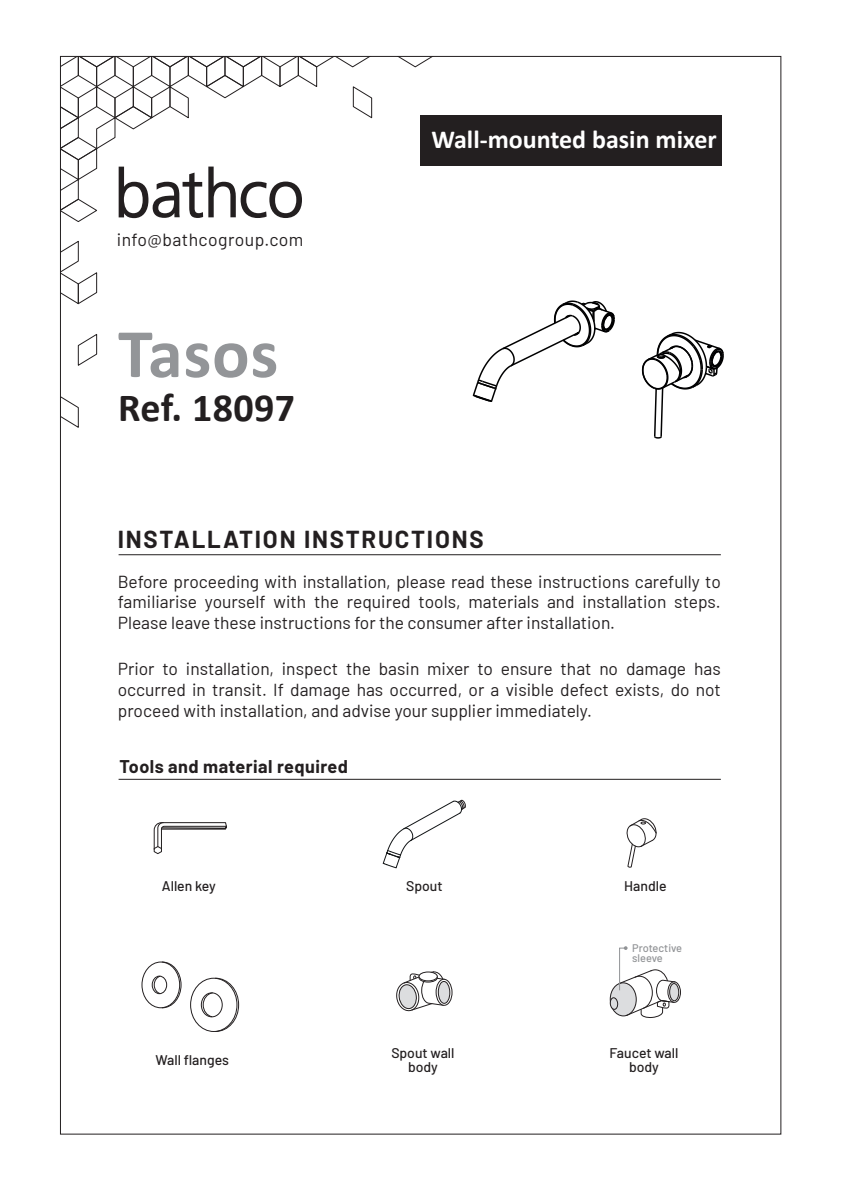
<style>
.page{position:relative;width:842px;height:1191px;background:#fff}
.page>*{position:absolute;margin:0;border:0;box-sizing:border-box;transform-origin:0 0}
.t1{font:700 70px "Calibri";letter-spacing:.01em;color:#939598}
.t2{font:700 40px "Calibri";letter-spacing:.01em;color:#231f20}
.t3{font:700 26px "Calibri";color:#fff}
.t4{font:700 24px "Barlow";letter-spacing:.075em;color:#231f20}
.t5{font:700 18px "Barlow";letter-spacing:.025em;color:#231f20}
.t6{font:17.6px "Barlow";letter-spacing:.025em;color:#231f20}
.t7{font:17.4px/20.8px "Barlow";color:#231f20;text-align:justify}
.t8{font:500 14px/14px "Barlow";color:#231f20;text-align:center}
.t9{font:500 11px/10px "Barlow";color:#919396}
</style>
<div class="page">
<svg style="left:77px;top:334px;width:21px;height:32px"></svg>
<svg style="left:62px;top:397px;width:17px;height:31px"></svg>
<svg style="left:62px;top:58px;width:373px;height:247px"></svg>
<div style="left:421px;top:115px;width:301px;height:50px;background:#231f20"></div>
<hr style="left:119px;top:779px;width:602px;height:1px;background:#231f20">
<hr style="left:119px;top:554px;width:602px;height:1px;background:#231f20">
<svg style="left:472px;top:300px;width:143px;height:102px"></svg>
<svg style="left:641px;top:331px;width:83px;height:108px"></svg>
<svg style="left:153px;top:822px;width:74px;height:32px"></svg>
<div style="left:152px;top:975px;width:15px;height:19px;border:1px solid #231f20;border-radius:50%"></div>
<div style="left:201px;top:992px;width:22px;height:25px;border:1px solid #231f20;border-radius:50%"></div>
<svg style="left:202px;top:977px;width:38px;height:55px"></svg>
<svg style="left:153px;top:961px;width:29px;height:47px"></svg>
<div style="left:141px;top:961px;width:39px;height:47px;border:1px solid #231f20;border-radius:50%"></div>
<div style="left:190px;top:977px;width:47px;height:55px;border:1px solid #231f20;border-radius:50%"></div>
<svg style="left:396px;top:971px;width:51px;height:41px"></svg>
<svg style="left:436px;top:979px;width:16px;height:26px"></svg>
<div style="left:435px;top:978px;width:18px;height:28px;border:1px solid #231f20;border-radius:50%"></div>
<div style="left:438px;top:981px;width:12px;height:22px;background:#dcdddf;border-radius:50%"></div>
<div style="left:438px;top:981px;width:12px;height:23px;border:1px solid #231f20;border-radius:50%"></div>
<div style="left:419px;top:973px;width:18px;height:9px;background:#524f50;border-radius:50%"></div>
<div style="left:418px;top:972px;width:20px;height:10px;border:1px solid #231f20;border-radius:50%"></div>
<div style="left:419px;top:972px;width:18px;height:9px;background:#fff;border-radius:50%"></div>
<div style="left:418px;top:971px;width:20px;height:10px;border:1px solid #231f20;border-radius:50%"></div>
<svg style="left:382px;top:799px;width:84px;height:70px"></svg>
<svg style="left:626px;top:818px;width:31px;height:50px"></svg>
<div style="left:667px;top:981px;width:14px;height:22px;border:1px solid #231f20;border-radius:50%"></div>
<svg style="left:669px;top:983px;width:10px;height:17px"></svg>
<div style="left:669px;top:983px;width:10px;height:18px;border:1px solid #231f20;border-radius:50%"></div>
<svg style="left:609px;top:946px;width:67px;height:72px"></svg>
<p class="t6" style="left:117px;top:227px;width:188px">info@bathcogroup.com</p>
<h1 class="t1" style="left:118px;top:304px;width:162px">Tasos</h1>
<h2 class="t2" style="left:118px;top:379px;width:179px">Ref. 18097</h2>
<h3 class="t3" style="left:431px;top:121px;width:287px">Wall-mounted basin mixer</h3>
<h3 class="t4" style="left:118px;top:521px;width:368px">INSTALLATION INSTRUCTIONS</h3>
<p class="t7" style="left:118px;top:569px;width:605px">Before proceeding with installation, please read these instructions carefully to familiarise yourself with the required tools, materials and installation steps.<br>Please leave these instructions for the consumer after installation.</p>
<p class="t7" style="left:118px;top:657px;width:605px">Prior to installation, inspect the basin mixer to ensure that no damage has occurred in transit. If damage has occurred, or a visible defect exists, do not proceed with installation, and advise your supplier immediately.</p>
<p class="t5" style="left:119px;top:753px;width:230px">Tools and material required</p>
<p class="t8" style="left:162px;top:878px;width:55px">Allen key</p>
<p class="t8" style="left:406px;top:878px;width:38px">Spout</p>
<p class="t8" style="left:624px;top:878px;width:44px">Handle</p>
<p class="t9" style="left:632px;top:942px;width:52px">Protective sleeve</p>
<p class="t8" style="left:156px;top:1052px;width:75px">Wall flanges</p>
<p class="t8" style="left:391px;top:1045px;width:65px">Spout wall body</p>
<p class="t8" style="left:610px;top:1045px;width:70px">Faucet wall body</p>
</div>
